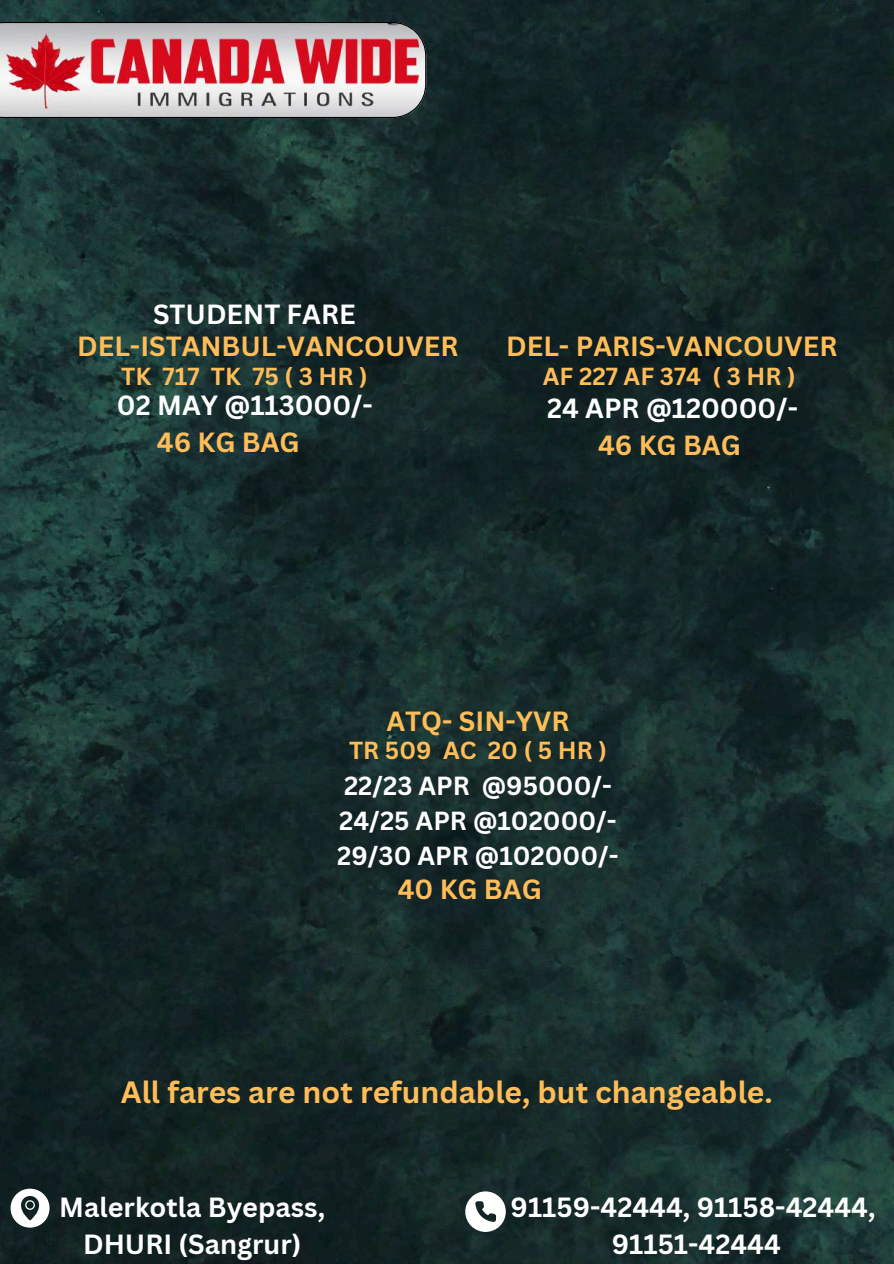
<style>
.page{position:relative;width:894px;height:1264px;background:#fff}
.page>*{position:absolute;margin:0;border:0;box-sizing:border-box;transform-origin:0 0}
.t1{font:700 30px "Canva Sans";color:#ffbd59}
.t2{font:700 27px/37.2px "Canva Sans";color:#fff;text-align:center}
.t3{font:700 27px "Canva Sans";color:#ffbd59}
.t4{font:700 25.5px/34.8px "Canva Sans";color:#fff}
.t5{font:700 24px "Canva Sans";color:#ffbd59}
</style>
<div class="page">
<img style="left:0;top:0;width:893px;height:1263px">
<img style="left:0;top:22px;width:426px;height:96px">
<svg style="left:11px;top:1188px;width:38px;height:39px"></svg>
<svg style="left:465px;top:1191px;width:40px;height:40px"></svg>
<p class="t2" style="left:153px;top:295px;width:204px">STUDENT FARE</p>
<p class="t3" style="left:77px;top:327px;width:382px">DEL-ISTANBUL-VANCOUVER</p>
<p class="t5" style="left:121px;top:359px;width:248px">TK 717 TK 75(3HR)</p>
<p class="t2" style="left:117px;top:386px;width:257px">02 MAY @113000/-</p>
<p class="t3" style="left:157px;top:423px;width:144px">46 KG BAG</p>
<p class="t3" style="left:506px;top:327px;width:332px">DEL- PARIS-VANCOUVER</p>
<p class="t5" style="left:542px;top:359px;width:254px">AF 227 AF 374 ( 3 HR )</p>
<p class="t2" style="left:547px;top:389px;width:252px">24 APR @120000/-</p>
<p class="t3" style="left:598px;top:426px;width:144px">46 KG BAG</p>
<p class="t3" style="left:386px;top:701px;width:184px">ATQ- SIN-YVR</p>
<p class="t5" style="left:349px;top:733px;width:259px">TR509 AC 20(5HR)</p>
<p class="t4" style="left:337px;top:767px;width:283px">22/23 APR @95000/-<br>24/25 APR @102000/-<br>29/30 APR @102000/-</p>
<p class="t3" style="left:397px;top:869px;width:145px">40 KG BAG</p>
<p class="t1" style="left:121px;top:1070px;width:653px">All fares are not refundable, but changeable.</p>
<p class="t2" style="left:59px;top:1187px;width:267px">Malerkotla Byepass,<br>DHURI (Sangrur)</p>
<p class="t2" style="left:510px;top:1187px;width:366px">91159-42444, 91158-42444,<br>91151-42444</p>
</div>
